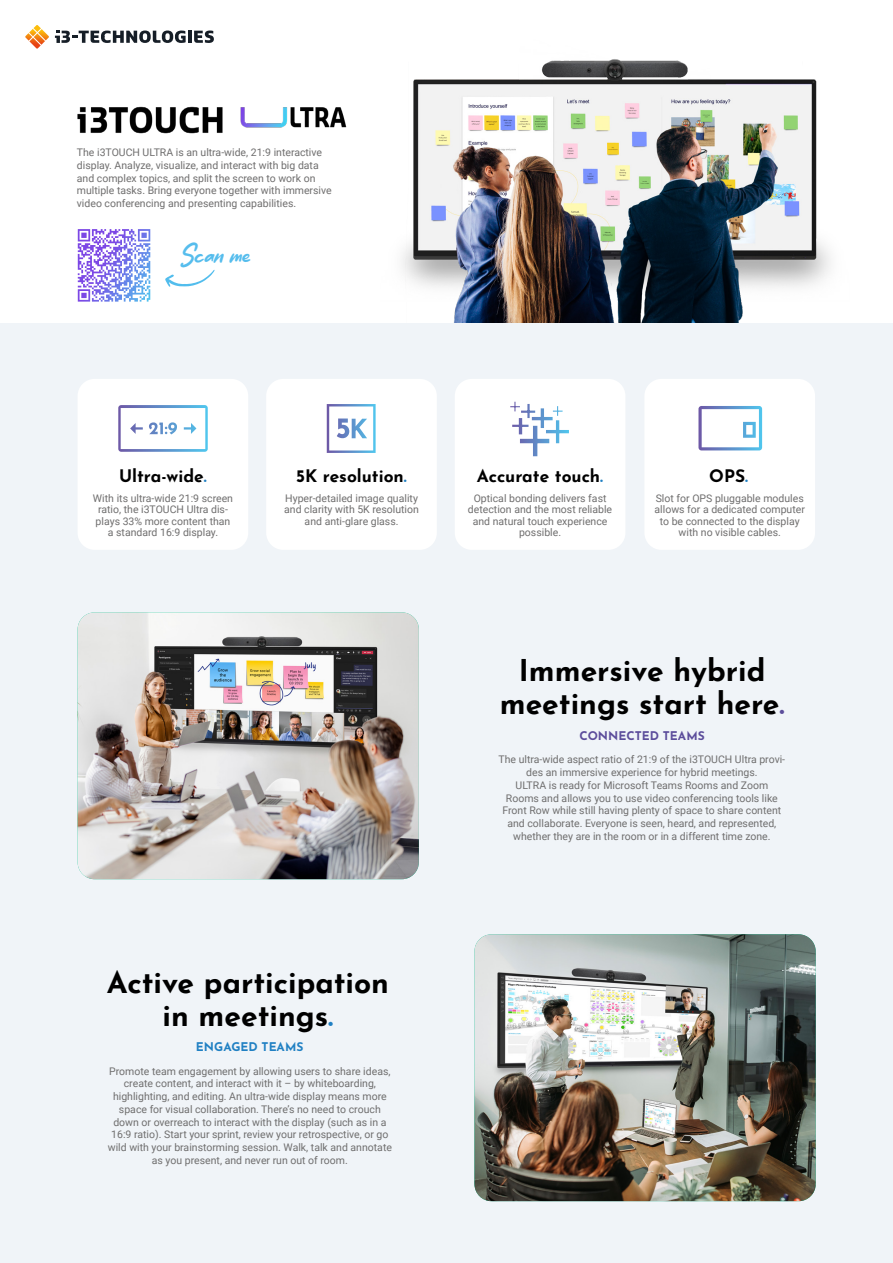
<style>
.page{position:relative;width:893px;height:1263px;background:#fff}
.page>*{position:absolute;margin:0;border:0;box-sizing:border-box;transform-origin:0 0}
.t1{font:700 30px/33px "Josefin Sans";color:#000;text-align:center}
.t2{font:22.5px "On My Way";color:#56bded}
.t3{font:700 17.25px "Josefin Sans";color:#000}
.t4{font:700 12px "Josefin Sans";color:#5c4d9b}
.t5{font:700 12px "Josefin Sans";color:#2080c3}
.t6{font:10.5px/12.8px "Roboto";color:#6f6e6e;text-align:center}
.s1{color:#2080c3}
.s2{color:#5c4d9b}
</style>
<div class="page">
<img style="left:375px;top:59px;width:481px;height:265px">
<div style="left:0;top:324px;width:893px;height:939px;background:#f0f4f8"></div>
<div style="left:78px;top:379px;width:170px;height:171px;background:#fff;border-radius:17px"></div>
<div style="left:266px;top:379px;width:171px;height:171px;background:#fff;border-radius:17px"></div>
<div style="left:455px;top:379px;width:170px;height:171px;background:#fff;border-radius:17px"></div>
<div style="left:644px;top:379px;width:171px;height:171px;background:#fff;border-radius:17px"></div>
<svg style="left:25px;top:25px;width:24px;height:24px"></svg>
<hr style="left:188px;top:31px;width:4px;height:12px;background:#161e27">
<svg style="left:194px;top:31px;width:20px;height:12px"></svg>
<svg style="left:55px;top:31px;width:131px;height:12px"></svg>
<img style="left:77px;top:106px;width:270px;height:28px">
<svg style="left:77px;top:229px;width:74px;height:73px"></svg>
<img style="left:78px;top:612px;width:341px;height:267px">
<img style="left:474px;top:934px;width:342px;height:267px">
<svg style="left:326px;top:404px;width:1px;height:49px"></svg>
<svg style="left:327px;top:404px;width:49px;height:49px"></svg>
<svg style="left:118px;top:405px;width:90px;height:47px"></svg>
<svg style="left:698px;top:406px;width:64px;height:45px"></svg>
<svg style="left:510px;top:402px;width:59px;height:54px"></svg>
<svg style="left:165px;top:270px;width:50px;height:17px"></svg>
<p class="t6" style="left:77px;top:146px;width:256px;text-align:left">The i3TOUCH ULTRA is an ultra-wide, 21:9 interactive display. Analyze, visualize, and interact with big data and complex topics, and split the screen to work on multiple tasks. Bring everyone together with immersive video conferencing and presenting capabilities.</p>
<h2 class="t2" style="left:181px;top:241px;width:71px">Scan me</h2>
<h3 class="t3" style="left:119px;top:460px;width:89px">Ultra-wide<span class="s1">.</span></h3>
<p class="t6" style="left:93px;top:492px;width:142px;line-height:11.2px">With its ultra-wide 21:9 screen ratio, the i3TOUCH Ultra dis&shy;plays 33% more content than a standard 16:9 display.</p>
<h3 class="t3" style="left:296px;top:460px;width:112px">5K resolution<span class="s1">.</span></h3>
<p class="t6" style="left:284px;top:492px;width:136px;line-height:11.2px">Hyper-detailed image quality and clarity with 5K resolution and anti-glare glass.</p>
<h3 class="t3" style="left:477px;top:460px;width:128px">Accurate touch<span class="s1">.</span></h3>
<p class="t6" style="left:468px;top:492px;width:146px;line-height:11.2px">Optical bonding delivers fast detection and the most reliable and natural touch experience possible.</p>
<h3 class="t3" style="left:709px;top:460px;width:40px">OPS<span class="s1">.</span></h3>
<p class="t6" style="left:654px;top:492px;width:152px;line-height:11.2px">Slot for OPS pluggable modules allows for a dedicated computer to be connected to the display with no visible cables.</p>
<h1 class="t1" style="left:500px;top:650px;width:286px">Immersive hybrid meetings start here<span class="s2">.</span></h1>
<p class="t4" style="left:579px;top:725px;width:127px">CONNECTED TEAMS</p>
<p class="t6" style="left:499px;top:753px;width:288px">The ultra-wide aspect ratio of 21:9 of the i3TOUCH Ultra provi&shy;des an immersive experience for hybrid meetings.<br>ULTRA is ready for Microsoft Teams Rooms and Zoom Rooms and allows you to use video conferencing tools like Front Row while still having plenty of space to share content and collaborate. Everyone is seen, heard, and represented, whether they are in the room or in a different time zone.</p>
<h1 class="t1" style="left:107px;top:961px;width:284px">Active participation in meetings<span class="s1">.</span></h1>
<p class="t5" style="left:196px;top:1036px;width:109px">ENGAGED TEAMS</p>
<p class="t6" style="left:108px;top:1064px;width:286px">Promote team engagement by allowing users to share ideas, create content, and interact with it – by whiteboarding, highlighting, and editing. An ultra-wide display means more space for visual collaboration. There’s no need to crouch down or overreach to interact with the display (such as in a 16:9 ratio). Start your sprint, review your retrospective, or go wild with your brainstorming session. Walk, talk and annotate as you present, and never run out of room.</p>
</div>
